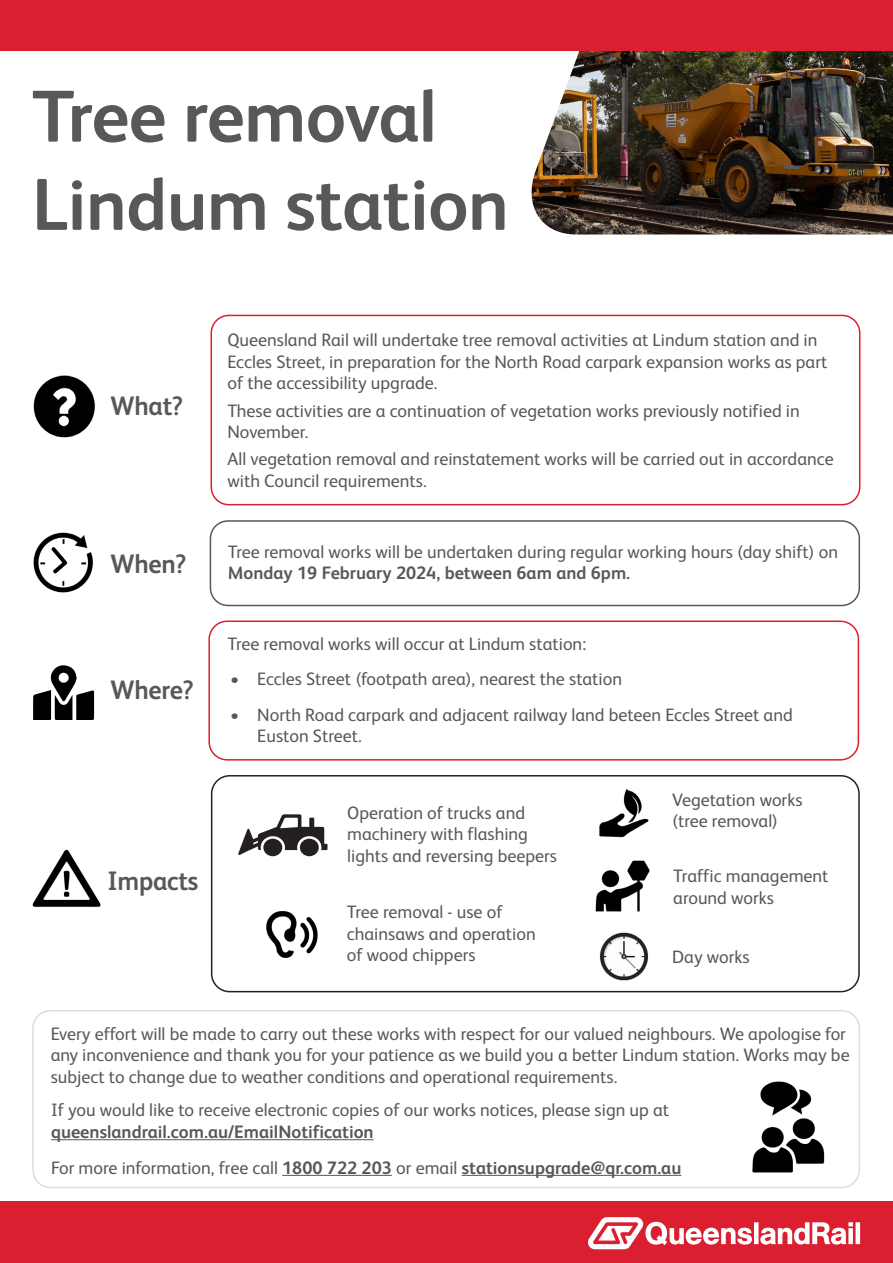
<style>
.page{position:relative;width:893px;height:1263px;background:#fff}
.page>*{position:absolute;margin:0;border:0;box-sizing:border-box;transform-origin:0 0}
.Heading_1{font:700 73.5px "FS Albert Pro";letter-spacing:-.01em;color:#57585a}
.t1{font:700 26.7px "FS Albert Pro";letter-spacing:-.01em;color:#57585a;scale:.96 1}
.Body{font:18px/21.6px "FS Albert Pro";color:#57585a}
.Body-2{font:700 18px "FS Albert Pro";color:#57585a}
.s1{font-weight:700}
.s2{font-weight:400}
</style>
<div class="page">
<img style="left:531px;top:51px;width:362px;height:183px">
<div style="left:0;top:0;width:893px;height:51px;background:#db1e30"></div>
<div style="left:0;top:1201px;width:893px;height:62px;background:#db1e30"></div>
<svg style="left:588px;top:1217px;width:272px;height:32px"></svg>
<img style="left:33px;top:375px;width:62px;height:63px">
<div style="left:211px;top:315px;width:649px;height:190px;border:2px solid #db1e30;border-radius:18px"></div>
<img style="left:33px;top:532px;width:60px;height:61px">
<div style="left:210px;top:520px;width:650px;height:86px;border:2px solid #57585a;border-radius:18px"></div>
<img style="left:33px;top:665px;width:62px;height:54px">
<div style="left:208px;top:620px;width:651px;height:140px;border:2px solid #db1e30;border-radius:18px"></div>
<img style="left:32px;top:849px;width:69px;height:58px">
<div style="left:211px;top:775px;width:649px;height:217px;border:2px solid #231f20;border-radius:18px"></div>
<svg style="left:238px;top:814px;width:89px;height:41px"></svg>
<div style="left:263px;top:839px;width:19px;height:17px;background:#241f21;border-radius:50%"></div>
<img style="left:266px;top:911px;width:52px;height:46px">
<img style="left:599px;top:788px;width:50px;height:50px">
<img style="left:595px;top:860px;width:55px;height:52px">
<img style="left:600px;top:932px;width:49px;height:49px">
<div style="left:32px;top:1010px;width:828px;height:178px;border:2px solid #dcdddf;border-radius:18px"></div>
<hr style="left:51px;top:1139px;width:323px;height:1px;background:#57585a">
<hr style="left:282px;top:1175px;width:110px;height:1px;background:#57585a">
<hr style="left:462px;top:1175px;width:219px;height:1px;background:#57585a">
<img style="left:752px;top:1081px;width:73px;height:92px">
<h1 class="Heading_1" style="left:32px;top:65px;width:407px">Tree removal</h1>
<h1 class="Heading_1" style="left:32px;top:153px;width:479px">Lindum station</h1>
<h2 class="t1" style="left:111px;top:387px;width:77px">What?</h2>
<p class="Body" style="left:227px;top:328px;width:601px">Queensland Rail will undertake tree removal activities at Lindum station and in<br>Eccles Street, in preparation for the North Road carpark expansion works as part of the accessibility upgrade.</p>
<p class="Body" style="left:227px;top:398px;width:574px">These activities are a continuation of vegetation works previously notified in<br>November.</p>
<p class="Body" style="left:227px;top:447px;width:608px">All vegetation removal and reinstatement works will be carried out in accordance with Council requirements.</p>
<h2 class="t1" style="left:111px;top:545px;width:81px">When?</h2>
<p class="Body" style="left:228px;top:539px;width:612px">Tree removal works will be undertaken during regular working hours (day shift) on<br><span class="s1">Monday 19 February 2024, between 6am and 6pm.</span></p>
<h2 class="t1" style="left:111px;top:671px;width:88px">Where?</h2>
<h2 class="t1" style="left:107px;top:862px;width:96px">Impacts</h2>
<p class="Body" style="left:227px;top:631px;width:360px">Tree removal works will occur at Lindum station:</p>
<p class="Body" style="left:230px;top:667px;width:393px">• Eccles Street (footpath area), nearest the station</p>
<p class="Body" style="left:257px;top:702px;width:537px;text-indent:-27px">• North Road carpark and adjacent railway land beteen Eccles Street and<br>Euston Street.</p>
<p class="Body" style="left:347px;top:800px;width:211px">Operation of trucks and machinery with flashing lights and reversing beepers</p>
<p class="Body" style="left:347px;top:900px;width:190px">Tree removal - use of chainsaws and operation of wood chippers</p>
<p class="Body" style="left:672px;top:787px;width:132px">Vegetation works (tree removal)</p>
<p class="Body" style="left:673px;top:864px;width:157px">Traffic management around works</p>
<p class="Body" style="left:672px;top:945px;width:79px">Day works</p>
<p class="Body" style="left:51px;top:1021px;width:800px">Every effort will be made to carry out these works with respect for our valued neighbours. We apologise for any inconvenience and thank you for your patience as we build you a better Lindum station. Works may be subject to change due to weather conditions and operational requirements.</p>
<p class="Body" style="left:51px;top:1098px;width:620px">If you would like to receive electronic copies of our works notices, please sign up at <span class="s1">queenslandrail.com.au/EmailNotification</span></p>
<p class="Body-2" style="left:51px;top:1155px;width:632px"><span class="s2">For more information, free call</span> 1800 722 203 <span class="s2">or email</span> stationsupgrade@qr.com.au</p>
</div>
